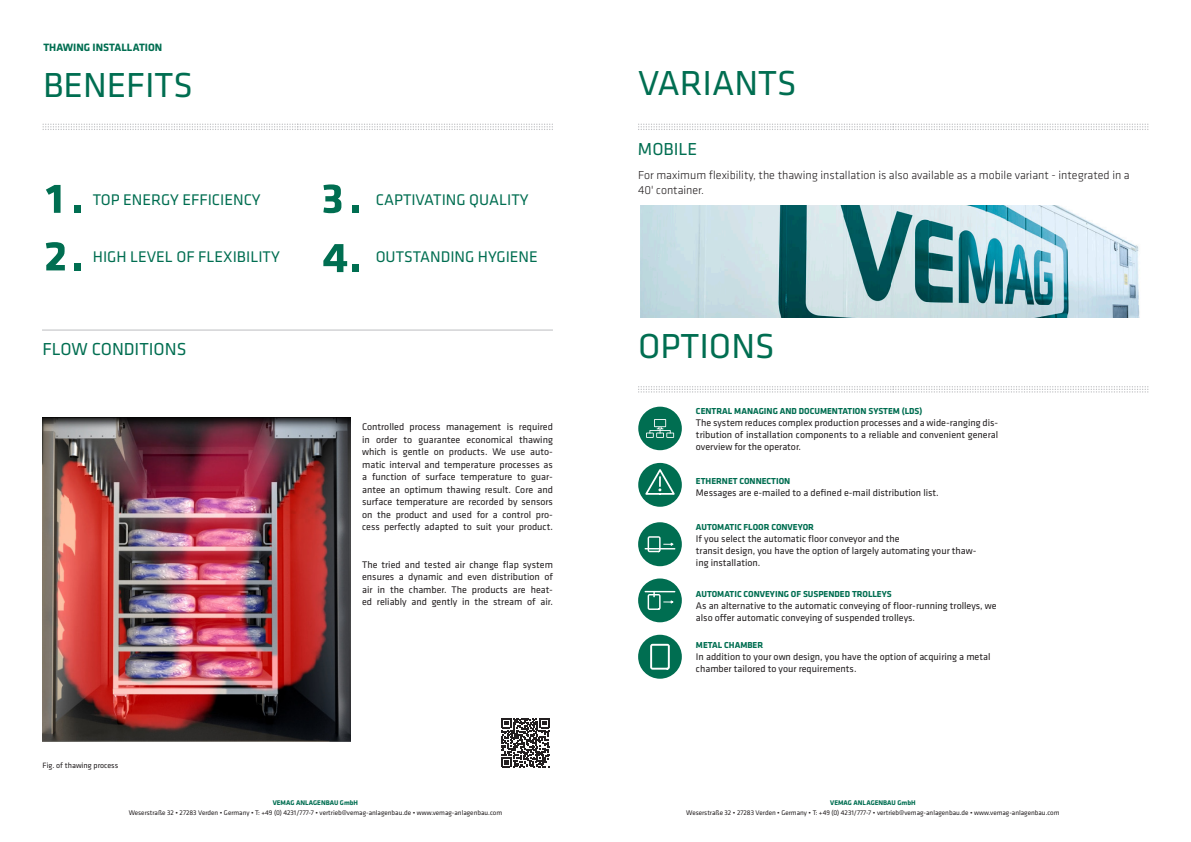
<style>
.page{position:relative;width:1191px;height:842px;background:#fff}
.page>*{position:absolute;margin:0;border:0;box-sizing:border-box;transform-origin:0 0}
.Headline{font:36px "Klavika Basic";color:#006e51}
.t1{font:18px "Klavika Basic";color:#006e51}
.Vorteile{font:16px "Klavika Basic";color:#006e51}
.t2{font:300 12px/14.4px "Klavika Basic";color:#231f20}
.Kopfzeile{font:700 11px "Klavika Basic";color:#006e51}
.Fließtext{font:10px/12.5px "Klavika Basic";color:#231f20;text-align:justify}
.Subheadline___Text_f{font:700 9px "Klavika Basic";color:#006e51}
.Fließtext-2{font:8px "Klavika Basic";color:#231f20}
.t3{font:7px "Klavika Basic";color:#231f20}
.t4{font:700 7px "Klavika Basic";color:#006e51}
</style>
<div class="page">
<hr style="left:42px;top:330px;width:511px;height:1px;background:#bcbdc0">
<svg style="left:638px;top:386px;width:510px;height:7px"></svg>
<svg style="left:43px;top:124px;width:510px;height:6px"></svg>
<svg style="left:638px;top:407px;width:44px;height:43px"></svg>
<svg style="left:323px;top:244px;width:24px;height:28px"></svg>
<div style="left:352px;top:265px;width:6px;height:7px;background:#006e51"></div>
<svg style="left:46px;top:185px;width:15px;height:28px"></svg>
<div style="left:74px;top:206px;width:7px;height:7px;background:#006e51"></div>
<svg style="left:46px;top:242px;width:19px;height:28px"></svg>
<div style="left:74px;top:263px;width:7px;height:7px;background:#006e51"></div>
<svg style="left:323px;top:184px;width:18px;height:29px"></svg>
<div style="left:352px;top:206px;width:6px;height:7px;background:#006e51"></div>
<div style="left:638px;top:578px;width:44px;height:44px;background:#006e51;border-radius:50%"></div>
<svg style="left:644px;top:591px;width:31px;height:19px"></svg>
<div style="left:638px;top:522px;width:44px;height:44px;background:#006e51;border-radius:50%"></div>
<svg style="left:644px;top:536px;width:31px;height:16px"></svg>
<div style="left:638px;top:635px;width:44px;height:44px;background:#006e51;border-radius:50%"></div>
<svg style="left:650px;top:644px;width:20px;height:26px"></svg>
<img style="left:42px;top:418px;width:308px;height:323px">
<div style="left:638px;top:463px;width:44px;height:44px;background:#006e51;border-radius:50%"></div>
<svg style="left:645px;top:469px;width:30px;height:26px"></svg>
<svg style="left:638px;top:124px;width:510px;height:6px"></svg>
<img style="left:640px;top:205px;width:500px;height:113px">
<svg style="left:501px;top:718px;width:49px;height:49px"></svg>
<p class="Kopfzeile" style="left:43px;top:39px;width:120px">THAWING INSTALLATION</p>
<p class="Headline" style="left:43px;top:61px;width:151px">BENEFITS</p>
<p class="Vorteile" style="left:93px;top:189px;width:169px">TOP ENERGY EFFICIENCY</p>
<p class="Vorteile" style="left:93px;top:246px;width:189px">HIGH LEVEL OF FLEXIBILITY</p>
<p class="t1" style="left:43px;top:337px;width:145px">FLOW CONDITIONS</p>
<p class="Fließtext-2" style="left:43px;top:760px;width:77px">Fig. of thawing process</p>
<p class="Vorteile" style="left:376px;top:189px;width:155px">CAPTIVATING QUALITY</p>
<p class="Vorteile" style="left:376px;top:246px;width:164px">OUTSTANDING HYGIENE</p>
<p class="Fließtext" style="left:362px;top:420px;width:192px">Controlled process management is required in order to guarantee economical thawing which is gentle on products. We use auto&shy;matic interval and temperature processes as a function of surface temperature to guar&shy;antee an optimum thawing result. Core and surface temperature are recorded by sensors on the product and used for a control pro&shy;cess perfectly adapted to suit your product.</p>
<p class="Fließtext" style="left:362px;top:558px;width:192px">The tried and tested air change flap system ensures a dynamic and even distribution of air in the chamber. The products are heat&shy;ed reliably and gently in the stream of air.</p>
<p class="t4" style="left:273px;top:797px;width:87px">VEMAG ANLAGENBAU GmbH</p>
<p class="t3" style="left:129px;top:808px;width:375px">Weserstraße 32 • 27283 Verden • Germany • T: +49 (0) 4231/777-7 • vertrieb@vemag-anlagenbau.de • www.vemag-anlagenbau.com</p>
<p class="Headline" style="left:638px;top:60px;width:160px">VARIANTS</p>
<p class="t1" style="left:638px;top:137px;width:61px">MOBILE</p>
<p class="t2" style="left:638px;top:168px;width:493px">For maximum flexibility, the thawing installation is also available as a mobile variant - integrated in a<br>40' container.</p>
<p class="Headline" style="left:638px;top:322px;width:138px">OPTIONS</p>
<p class="Subheadline___Text_f" style="left:696px;top:404px;width:228px">CENTRAL MANAGING AND DOCUMENTATION SYSTEM (LDS)</p>
<p class="Fließtext" style="left:696px;top:416px;width:304px;line-height:12px">The system reduces complex production processes and a wide-ranging dis&shy;tribution of installation components to a reliable and convenient general overview for the operator.</p>
<p class="Subheadline___Text_f" style="left:696px;top:474px;width:96px">ETHERNET CONNECTION</p>
<p class="Fließtext" style="left:696px;top:486px;width:244px">Messages are e-mailed to a defined e-mail distribution list.</p>
<p class="Subheadline___Text_f" style="left:696px;top:520px;width:120px">AUTOMATIC FLOOR CONVEYOR</p>
<p class="Fließtext" style="left:696px;top:532px;width:205px">If you select the automatic floor conveyor and the</p>
<p class="Fließtext" style="left:696px;top:544px;width:282px;line-height:12px">transit design, you have the option of largely automating your thaw&shy;ing installation.</p>
<p class="Subheadline___Text_f" style="left:696px;top:587px;width:197px">AUTOMATIC CONVEYING OF SUSPENDED TROLLEYS</p>
<p class="Fließtext" style="left:696px;top:599px;width:302px;line-height:12px">As an alternative to the automatic conveying of floor-running trolleys, we also offer automatic conveying of suspended trolleys.</p>
<p class="Subheadline___Text_f" style="left:696px;top:639px;width:69px">METAL CHAMBER</p>
<p class="Fließtext" style="left:696px;top:650px;width:296px;line-height:12px">In addition to your own design, you have the option of acquiring a metal chamber tailored to your requirements.</p>
<p class="t4" style="left:830px;top:797px;width:87px">VEMAG ANLAGENBAU GmbH</p>
<p class="t3" style="left:686px;top:808px;width:375px">Weserstraße 32 • 27283 Verden • Germany • T: +49 (0) 4231/777-7 • vertrieb@vemag-anlagenbau.de • www.vemag-anlagenbau.com</p>
</div>
